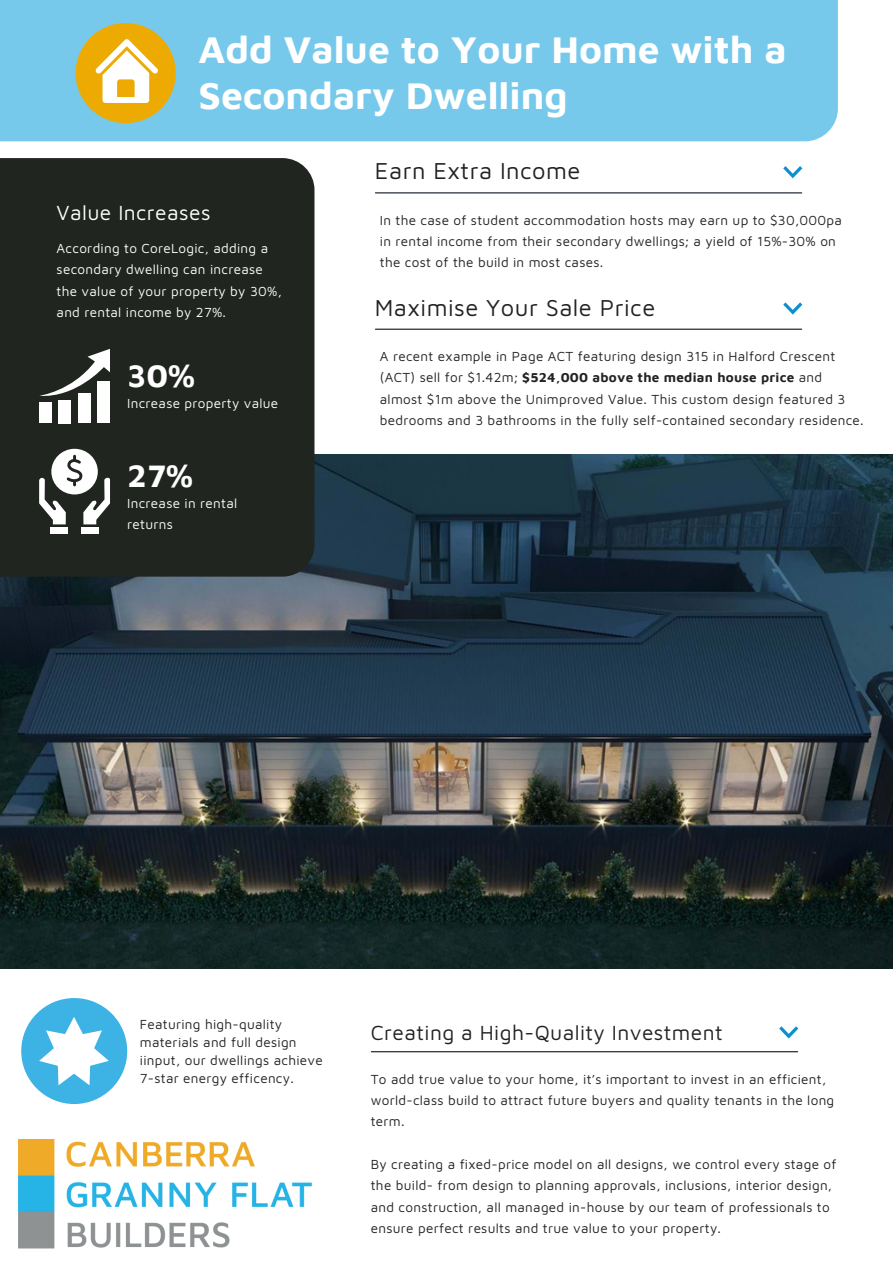
<style>
.page{position:relative;width:893px;height:1264px;background:#fff}
.page>*{position:absolute;margin:0;border:0;box-sizing:border-box;transform-origin:0 0}
.t1{font:700 39px/46px "Maven Pro";color:#fff}
.t2{font:700 32.55px "Maven Pro";color:#fff}
.t3{font:23.7px "Maven Pro";letter-spacing:.02em;color:#222}
.t4{font:21px "Maven Pro";letter-spacing:.02em;color:#222}
.t5{font:21px "Maven Pro";letter-spacing:.02em;color:#fff}
.t6{font:13.5px/21.3px "Maven Pro";letter-spacing:.02em;color:#222}
.t7{font:13.5px/21.3px "Maven Pro";letter-spacing:.02em;color:#fff}
.s1{font-weight:700}
</style>
<div class="page">
<img style="left:0;top:455px;width:892px;height:513px">
<div style="left:0;top:0;width:837px;height:141px;background:#77c9ec"></div>
<hr style="left:375px;top:192px;width:426px;height:1px;background:#0b1623">
<hr style="left:371px;top:1051px;width:426px;height:1px;background:#0b1623">
<svg style="left:783px;top:166px;width:19px;height:12px"></svg>
<svg style="left:779px;top:1026px;width:19px;height:12px"></svg>
<img style="left:19px;top:1139px;width:293px;height:110px">
<div style="left:21px;top:998px;width:106px;height:105px;background:#3db3e5;border-radius:50%"></div>
<hr style="left:375px;top:328px;width:426px;height:2px;background:#0b1623">
<svg style="left:783px;top:302px;width:19px;height:12px"></svg>
<div style="left:76px;top:23px;width:100px;height:100px;background:#edaa02;border-radius:50%"></div>
<svg style="left:95px;top:39px;width:63px;height:64px"></svg>
<svg style="left:39px;top:1017px;width:70px;height:68px"></svg>
<div style="left:0;top:158px;width:314px;height:418px;background:#20251f"></div>
<div style="left:81px;top:527px;width:18px;height:7px;background:#fff"></div>
<div style="left:50px;top:527px;width:18px;height:7px;background:#fff"></div>
<svg style="left:39px;top:449px;width:71px;height:75px"></svg>
<div style="left:39px;top:403px;width:13px;height:20px;background:#fff"></div>
<div style="left:58px;top:400px;width:13px;height:23px;background:#fff"></div>
<div style="left:78px;top:393px;width:13px;height:30px;background:#fff"></div>
<div style="left:98px;top:381px;width:12px;height:42px;background:#fff"></div>
<svg style="left:39px;top:349px;width:71px;height:49px"></svg>
<p class="t1" style="left:198px;top:25px;width:589px">Add Value to Your Home with a<br>Secondary Dwelling</p>
<p class="t5" style="left:57px;top:200px;width:156px">Value Increases</p>
<p class="t7" style="left:57px;top:237px;width:227px">According to CoreLogic, adding a secondary dwelling can increase the value of your property by 30%, and rental income by 27%.</p>
<p class="t2" style="left:127px;top:355px;width:69px">30%</p>
<p class="t7" style="left:127px;top:392px;width:152px">Increase property value</p>
<p class="t2" style="left:127px;top:455px;width:67px">27%</p>
<p class="t7" style="left:127px;top:492px;width:112px">Increase in rental returns</p>
<p class="t3" style="left:375px;top:156px;width:207px">Earn Extra Income</p>
<p class="t6" style="left:380px;top:209px;width:463px">In the case of student accommodation hosts may earn up to $30,000pa in rental income from their secondary dwellings; a yield of 15%-30% on the cost of the build in most cases.</p>
<p class="t3" style="left:375px;top:293px;width:282px">Maximise Your Sale Price</p>
<p class="t6" style="left:380px;top:345px;width:485px">A recent example in Page ACT featuring design 315 in Halford Crescent (ACT) sell for $1.42m; <span class="s1">$524,000 above the median house price</span> and almost $1m above the Unimproved Value. This custom design featured 3 bedrooms and 3 bathrooms in the fully self-contained secondary residence.</p>
<p class="t6" style="left:140px;top:1014px;width:184px;line-height:18px">Featuring high-quality materials and full design iinput, our dwellings achieve<br>7-star energy efficency.</p>
<p class="t4" style="left:371px;top:1019px;width:353px">Creating a High-Quality Investment</p>
<p class="t6" style="left:371px;top:1067px;width:457px">To add true value to your home, it’s important to invest in an efficient,</p>
<p class="t6" style="left:371px;top:1089px;width:465px">world-class build to attract future buyers and quality tenants in the long term.</p>
<p class="t6" style="left:371px;top:1153px;width:467px">By creating a fixed-price model on all designs, we control every stage of the build- from design to planning approvals, inclusions, interior design, and construction, all managed in-house by our team of professionals to ensure perfect results and true value to your property.</p>
</div>
